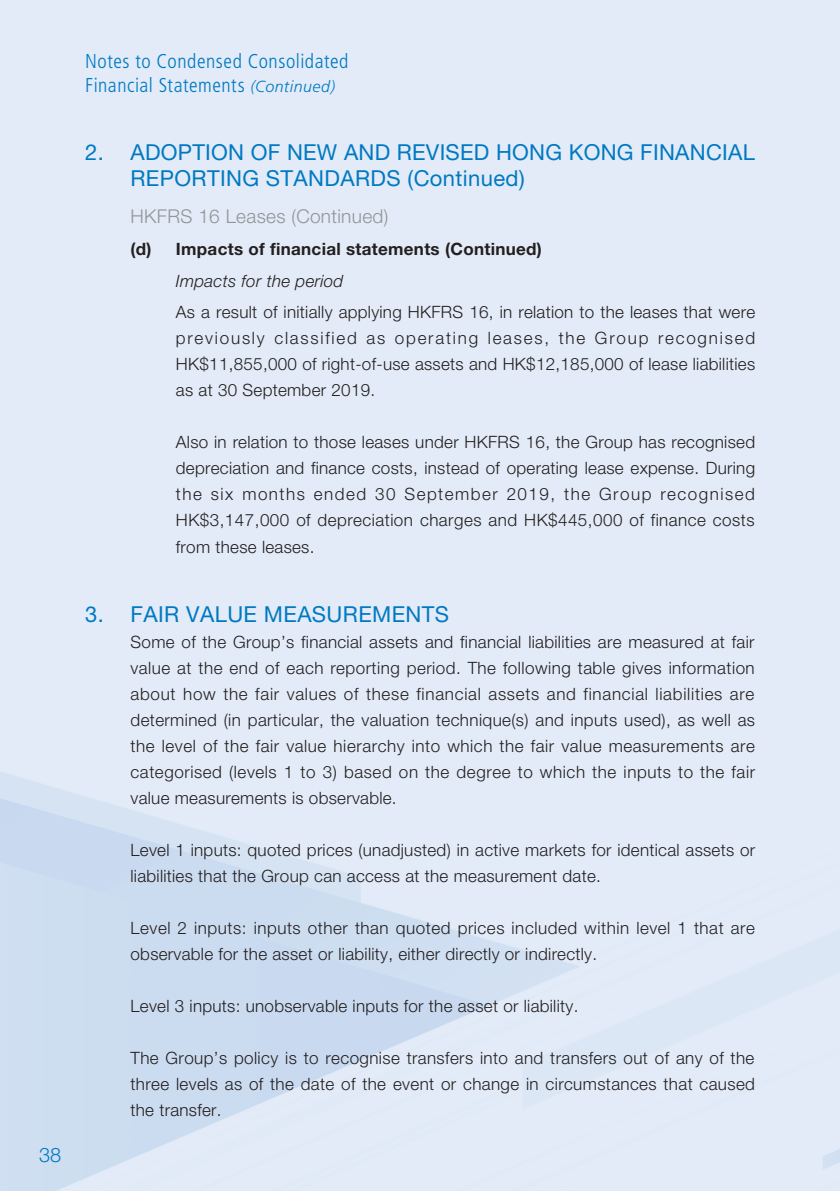
<style>
.page{position:relative;width:840px;height:1191px;background:#fff}
.page>*{position:absolute;margin:0;border:0;box-sizing:border-box;transform-origin:0 0}
.t1{font:22px/26px "Helvetica Neue LT Std";letter-spacing:.015em;color:#0079c2}
.t2{font:300 condensed 20px/24px "Frutiger LT Std";letter-spacing:.02em;color:#0079c2}
.t3{font:300 20px "Helvetica Neue LT Std";color:#0079c2}
.t4{font:300 19px "Helvetica Neue LT Std";letter-spacing:.015em;color:#939598}
.t5{font:300 17px/26px "Helvetica Neue LT Std";letter-spacing:.015em;color:#231f20;text-align:justify}
.t6{font:700 17px "Helvetica Neue LT Std";letter-spacing:.015em;color:#231f20}
.t7{font:italic 300 17px "Helvetica Neue LT Std";letter-spacing:.015em;color:#231f20}
.s1{font-style:italic;font-stretch:normal;font-size:16px}
</style>
<div class="page">
<p class="t3" style="left:39px;top:1142px;width:24px">38</p>
<p class="t2" style="left:85px;top:50px;width:265px">N otes to Condensed Consolidated<br>Financial Statements <span class="s1">(Continued)</span></p>
<p class="t1" style="left:130px;top:139px;width:625px;text-indent:-45px">2. ADOPTION OF NEW AND REVISED HONG KONG FINANCIAL<br>REPORTING STANDARDS (Continued)</p>
<p class="t4" style="left:130px;top:205px;width:259px">HKFRS 16 Leases (Continued)</p>
<p class="t6" style="left:130px;top:238px;width:412px">(d) Impacts of financial statements (Continued)</p>
<p class="t7" style="left:176px;top:270px;width:169px">Impacts for the period</p>
<p class="t5" style="left:176px;top:299px;width:580px">As a result of initially applying HKFRS 16, in relation to the leases that were previously classified as operating leases, the Group recognised HK$11,855,000 of right-of-use assets and HK$12,185,000 of lease liabilities as at 30 September 2019.</p>
<p class="t5" style="left:176px;top:429px;width:580px">Also in relation to those leases under HKFRS 16, the Group has recognised depreciation and finance costs, instead of operating lease expense. During the six months ended 30 September 2019, the Group recognised HK$3,147,000 of depreciation charges and HK$445,000 of finance costs from these leases.</p>
<p class="t1" style="left:85px;top:600px;width:365px">3. FAIR VALUE MEASUREMENTS</p>
<p class="t5" style="left:130px;top:628px;width:625px">Some of the Group’s financial assets and financial liabilities are measured at fair value at the end of each reporting period. The following table gives information about how the fair values of these financial assets and financial liabilities are determined (in particular, the valuation technique(s) and inputs used), as well as the level of the fair value hierarchy into which the fair value measurements are categorised (levels 1 to 3) based on the degree to which the inputs to the fair value measurements is observable.</p>
<p class="t5" style="left:130px;top:836px;width:626px">Level 1 inputs: quoted prices (unadjusted) in active markets for identical assets or liabilities that the Group can access at the measurement date.</p>
<p class="t5" style="left:130px;top:914px;width:625px">Level 2 inputs: inputs other than quoted prices included within level 1 that are observable for the asset or liability, either directly or indirectly.</p>
<p class="t5" style="left:130px;top:992px;width:449px">Level 3 inputs: unobservable inputs for the asset or liability.</p>
<p class="t5" style="left:130px;top:1044px;width:625px">The Group’s policy is to recognise transfers into and transfers out of any of the three levels as of the date of the event or change in circumstances that caused the transfer.</p>
</div>
